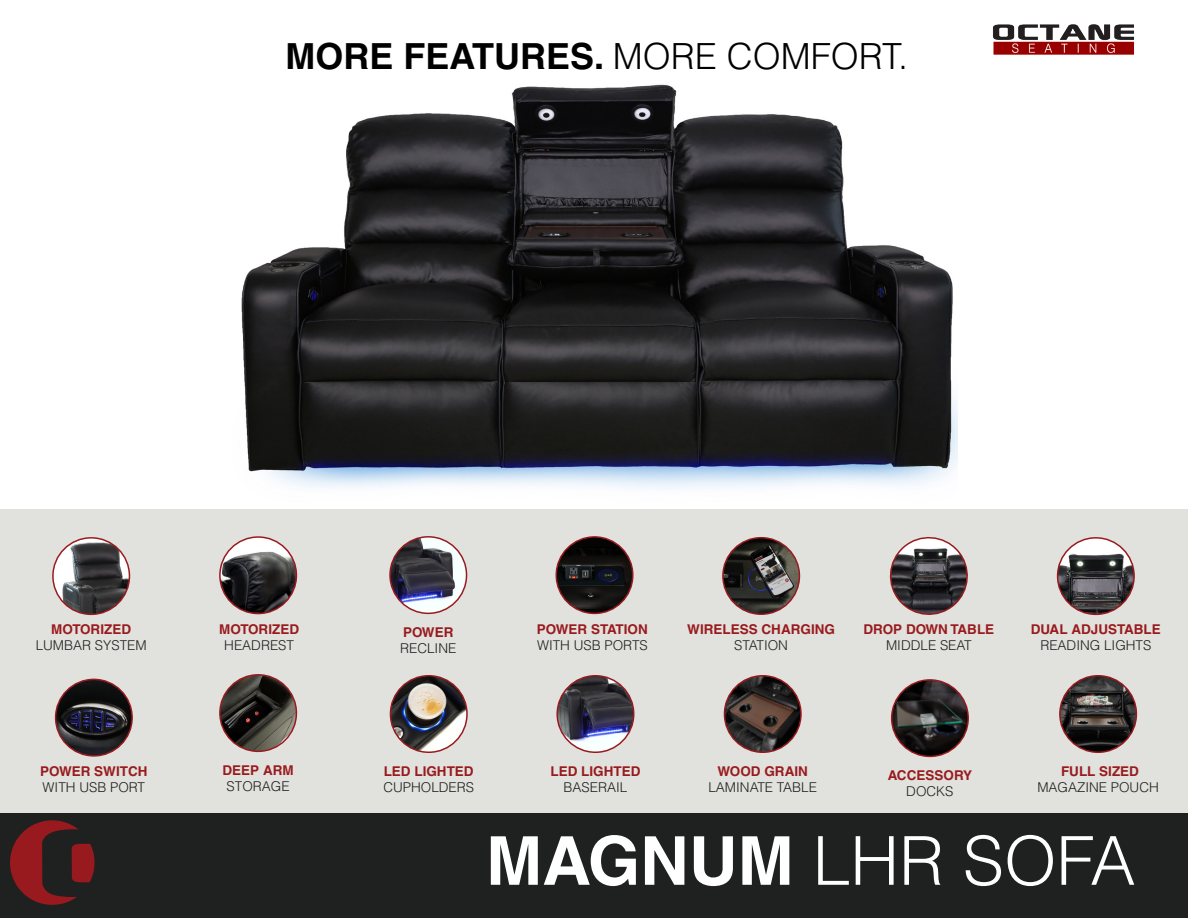
<style>
.page{position:relative;width:1188px;height:918px;background:#fff}
.page>*{position:absolute;margin:0;border:0;box-sizing:border-box;transform-origin:0 0}
.t1{font:300 67.5px "Helvetica";color:#fff}
.t2{font:700 36px "Helvetica CE";color:#000}
.t3{font:700 13.5px "Helvetica CE";color:#991b1e}
.t4{font:300 13.5px "Helvetica";color:#1f2020}
.s1{font-family:"Helvetica";font-weight:300}
.s2{font-family:"Helvetica CE";font-weight:700}
</style>
<div class="page">
<img style="left:241px;top:84px;width:716px;height:405px">
<div style="left:0;top:509px;width:1188px;height:314px;background:#e1e2de"></div>
<div style="left:0;top:814px;width:1188px;height:104px;background:#1f2020"></div>
<div style="left:10px;top:820px;width:85px;height:85px;background:#991a1e;border-radius:50%"></div>
<svg style="left:42px;top:829px;width:53px;height:68px"></svg>
<img style="left:993px;top:24px;width:141px;height:31px">
<svg style="left:889px;top:536px;width:79px;height:79px"></svg>
<img style="left:723px;top:538px;width:76px;height:76px;border-radius:38px">
<div style="left:722px;top:537px;width:78px;height:78px;border:2px solid #991a1e;border-radius:50%"></div>
<img style="left:56px;top:679px;width:76px;height:77px;border-radius:38px">
<div style="left:55px;top:679px;width:78px;height:78px;border:2px solid #991a1e;border-radius:50%"></div>
<img style="left:53px;top:538px;width:76px;height:76px;border-radius:38px">
<div style="left:52px;top:537px;width:78px;height:78px;border:2px solid #991b1e;border-radius:50%"></div>
<img style="left:1058px;top:538px;width:76px;height:76px;border-radius:38px">
<div style="left:1057px;top:537px;width:78px;height:78px;border:2px solid #991a1e;border-radius:50%"></div>
<img style="left:724px;top:676px;width:77px;height:76px;border-radius:38px">
<div style="left:724px;top:675px;width:78px;height:78px;border:2px solid #991a1e;border-radius:50%"></div>
<img style="left:557px;top:676px;width:77px;height:76px;border-radius:38px">
<div style="left:556px;top:675px;width:78px;height:78px;border:2px solid #991a1e;border-radius:50%"></div>
<img style="left:390px;top:676px;width:77px;height:76px">
<div style="left:390px;top:675px;width:78px;height:78px;border:2px solid #991a1e;border-radius:50%"></div>
<img style="left:220px;top:675px;width:76px;height:76px;border-radius:38px">
<div style="left:219px;top:674px;width:78px;height:78px;border:2px solid #991b1e;border-radius:50%"></div>
<div style="left:1060px;top:676px;width:76px;height:76px;background:#040503;border-radius:50%"></div>
<img style="left:1060px;top:676px;width:76px;height:70px">
<div style="left:1059px;top:675px;width:78px;height:78px;border:2px solid #991a1e;border-radius:50%"></div>
<img style="left:892px;top:680px;width:76px;height:76px;border-radius:38px">
<div style="left:891px;top:679px;width:78px;height:78px;border:2px solid #991a1e;border-radius:50%"></div>
<img style="left:220px;top:542px;width:76px;height:72px">
<div style="left:219px;top:536px;width:78px;height:78px;border:2px solid #991a1e;border-radius:50%"></div>
<div style="left:556px;top:537px;width:77px;height:76px;background:#040503;border-radius:50%"></div>
<img style="left:556px;top:547px;width:75px;height:62px">
<div style="left:556px;top:536px;width:78px;height:78px;border:2px solid #991a1e;border-radius:50%"></div>
<img style="left:390px;top:537px;width:77px;height:76px;border-radius:38px">
<div style="left:389px;top:536px;width:78px;height:78px;border:2px solid #991a1e;border-radius:50%"></div>
<p class="t2" style="left:286px;top:34px;width:624px">MORE FEATURES. <span class="s1">MORE COMFORT.</span></p>
<p class="t3" style="left:51px;top:621px;width:81px">MOTORIZED</p>
<p class="t4" style="left:36px;top:637px;width:113px">LUMBAR SYSTEM</p>
<p class="t3" style="left:40px;top:763px;width:109px">POWER SWITCH</p>
<p class="t4" style="left:43px;top:779px;width:104px">WITH USB PORT</p>
<p class="t3" style="left:219px;top:621px;width:81px">MOTORIZED</p>
<p class="t4" style="left:224px;top:637px;width:71px">HEADREST</p>
<p class="t3" style="left:223px;top:762px;width:73px">DEEP ARM</p>
<p class="t4" style="left:227px;top:778px;width:65px">STORAGE</p>
<p class="t3" style="left:403px;top:624px;width:52px">POWER</p>
<p class="t4" style="left:400px;top:640px;width:58px">RECLINE</p>
<p class="t3" style="left:537px;top:621px;width:112px">POWER STATION</p>
<p class="t4" style="left:537px;top:637px;width:112px">WITH USB PORTS</p>
<p class="t3" style="left:687px;top:621px;width:149px">WIRELESS CHARGING</p>
<p class="t4" style="left:734px;top:637px;width:55px">STATION</p>
<p class="t3" style="left:864px;top:621px;width:132px">DROP DOWN TABLE</p>
<p class="t4" style="left:886px;top:637px;width:87px">MIDDLE SEAT</p>
<p class="t3" style="left:1031px;top:621px;width:132px">DUAL ADJUSTABLE</p>
<p class="t4" style="left:1040px;top:637px;width:113px">READING LIGHTS</p>
<p class="t3" style="left:384px;top:763px;width:92px">LED LIGHTED</p>
<p class="t4" style="left:383px;top:779px;width:92px">CUPHOLDERS</p>
<p class="t3" style="left:550px;top:763px;width:92px">LED LIGHTED</p>
<p class="t4" style="left:564px;top:779px;width:65px">BASERAIL</p>
<p class="t3" style="left:717px;top:763px;width:92px">WOOD GRAIN</p>
<p class="t4" style="left:708px;top:779px;width:110px">LAMINATE TABLE</p>
<p class="t3" style="left:888px;top:767px;width:86px">ACCESSORY</p>
<p class="t4" style="left:906px;top:783px;width:49px">DOCKS</p>
<p class="t3" style="left:1061px;top:763px;width:80px">FULL SIZED</p>
<p class="t4" style="left:1037px;top:779px;width:123px">MAGAZINE POUCH</p>
<p class="t1" style="left:486px;top:819px;width:651px"><span class="s2">MAGNUM</span> LHR SOFA</p>
</div>
